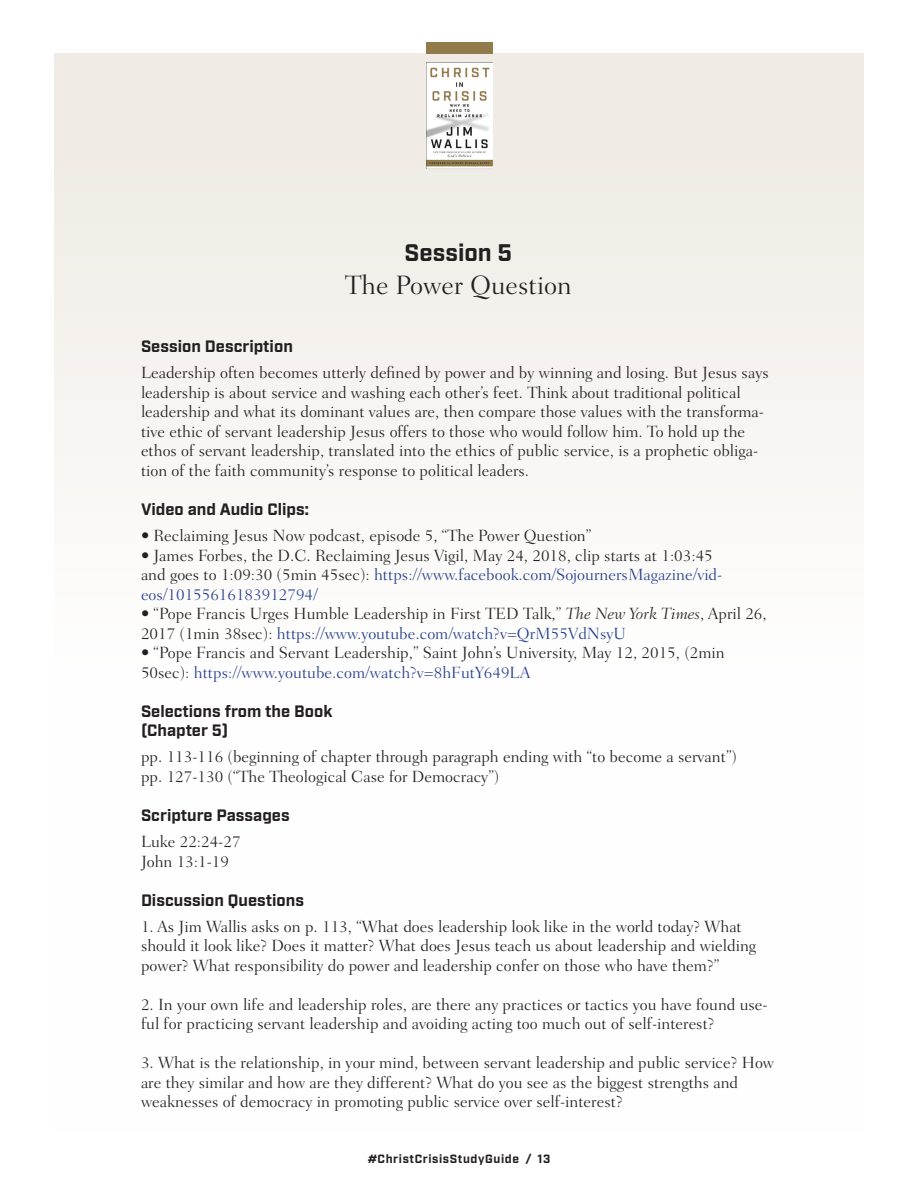
<style>
.page{position:relative;width:918px;height:1188px;background:#fff}
.page>*{position:absolute;margin:0;border:0;box-sizing:border-box;transform-origin:0 0}
.t1{font:300 27px "Fairfield LT Std";color:#231f20}
.t2{font:700 24px "Industry";color:#231f20}
.t3{font:300 16.5px/19.5px "Fairfield LT Std";color:#231f20}
.t4{font:700 16.5px/19.5px "Industry";color:#231f20}
.t5{font:700 12px "Industry";letter-spacing:.05em;color:#231f20}
.s1{color:#253f8e}
.s2{font-style:italic}
</style>
<div class="page">
<div style="left:54px;top:53px;width:810px;height:1081px;background:linear-gradient(to bottom,#f1ede6,#fff)"></div>
<img style="left:426px;top:63px;width:67px;height:106px">
<div style="left:426px;top:42px;width:67px;height:12px;background:#917b4b"></div>
<h2 class="t2" style="left:405px;top:238px;width:109px">Session 5</h2>
<h1 class="t1" style="left:345px;top:269px;width:228px">The Power Question</h1>
<p class="t4" style="left:141px;top:337px;width:153px">Session Description</p>
<p class="t3" style="left:141px;top:363px;width:629px">Leadership often becomes utterly defined by power and by winning and losing. But Jesus says leadership is about service and washing each other’s feet. Think about traditional political leadership and what its dominant values are, then compare those values with the transforma&shy;tive ethic of servant leadership Jesus offers to those who would follow him. To hold up the ethos of servant leadership, translated into the ethics of public service, is a prophetic obliga&shy;tion of the faith community’s response to political leaders.</p>
<p class="t4" style="left:141px;top:500px;width:169px">Video and Audio Clips:</p>
<p class="t3" style="left:141px;top:526px;width:452px">• Reclaiming Jesus Now podcast, episode 5, “The Power Question”</p>
<p class="t3" style="left:141px;top:545px;width:583px">• James Forbes, the D.C. Reclaiming Jesus Vigil, May 24, 2018, clip starts at 1:03:45 and goes to 1:09:30 (5min 45sec): <span class="s1">https://www.facebook.com/SojournersMagazine/vid&shy;eos/10155616183912794/</span></p>
<p class="t3" style="left:141px;top:604px;width:627px">• “Pope Francis Urges Humble Leadership in First TED Talk,” <span class="s2">The New York Times</span>, April 26,<br>2017 (1min 38sec): <span class="s1">https://www.youtube.com/watch?v=QrM55VdNsyU</span></p>
<p class="t3" style="left:141px;top:643px;width:585px">• “Pope Francis and Servant Leadership,” Saint John’s University, May 12, 2015, (2min<br>50sec): <span class="s1">https://www.youtube.com/watch?v=8hFutY649LA</span></p>
<p class="t4" style="left:141px;top:702px;width:193px">Selections from the Book (Chapter 5)</p>
<p class="t3" style="left:141px;top:747px;width:598px">pp. 113-116 (beginning of chapter through paragraph ending with “to become a servant”) pp. 127-130 (“The Theological Case for Democracy”)</p>
<p class="t4" style="left:141px;top:806px;width:150px">Scripture Passages</p>
<p class="t3" style="left:141px;top:832px;width:101px">Luke 22:24-27<br>John 13:1-19</p>
<p class="t4" style="left:141px;top:891px;width:165px">Discussion Questions</p>
<p class="t3" style="left:141px;top:917px;width:617px">1. As Jim Wallis asks on p. 113, “What does leadership look like in the world today? What should it look like? Does it matter? What does Jesus teach us about leadership and wielding power? What responsibility do power and leadership confer on those who have them?”</p>
<p class="t3" style="left:141px;top:995px;width:628px">2. In your own life and leadership roles, are there any practices or tactics you have found use&shy;ful for practicing servant leadership and avoiding acting too much out of self-interest?</p>
<p class="t3" style="left:141px;top:1053px;width:635px">3. What is the relationship, in your mind, between servant leadership and public service? How are they similar and how are they different? What do you see as the biggest strengths and weaknesses of democracy in promoting public service over self-interest?</p>
<p class="t5" style="left:368px;top:1152px;width:184px">#ChristCrisisStudyGuide / 13</p>
</div>
